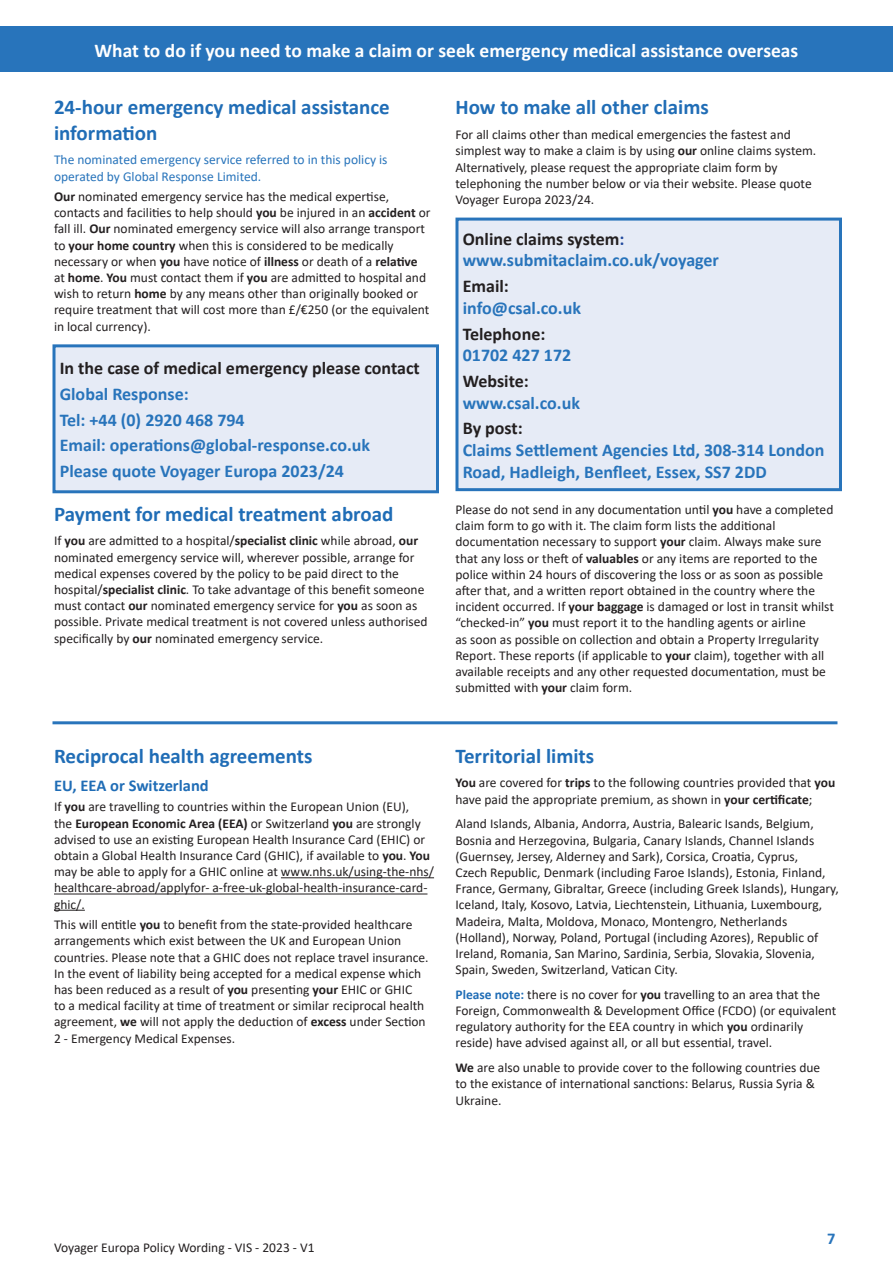
<style>
.page{position:relative;width:893px;height:1263px;background:#fff}
.page>*{position:absolute;margin:0;border:0;box-sizing:border-box;transform-origin:0 0}
.Headings{font:700 21px/25.2px "Calibri";color:#206db6}
.t1{font:700 19.5px "Calibri";color:#fff}
.t2{font:700 18px/21.6px "Calibri";color:#2874bb}
.t3{font:700 18px "Calibri";color:#231f20}
.Sub_Heading{font:700 16.5px "Calibri";color:#206db6}
.t4{font:700 16.5px "Calibri";color:#2874bb}
.t5{font:13.5px/16.2px "Calibri";color:#231f20}
.t6{font:13.5px/16.2px "Calibri";color:#2874bb}
.s1{font-weight:700}
.s2{color:#20489d}
.s3{font-weight:700;color:#206db6}
</style>
<div class="page">
<div style="left:54px;top:346px;width:383px;height:146px;background:#e6ebf6"></div>
<div style="left:52px;top:344px;width:387px;height:149px;border:3px solid #2874bb"></div>
<div style="left:457px;top:219px;width:383px;height:271px;background:#e6ebf6"></div>
<div style="left:455px;top:218px;width:387px;height:273px;border:3px solid #2874bb"></div>
<hr style="left:52px;top:721px;width:785px;height:3px;background:#2874bb">
<hr style="left:281px;top:877px;width:153px;height:1px;background:#231f20">
<hr style="left:54px;top:893px;width:373px;height:1px;background:#231f20">
<hr style="left:54px;top:910px;width:31px;height:1px;background:#231f20">
<div style="left:0;top:27px;width:893px;height:45px;background:#2874bb"></div>
<p class="t1" style="left:95px;top:36px;width:705px">What to do if you need to make a claim or seek emergency medical assistance overseas</p>
<p class="Headings" style="left:54px;top:95px;width:337px">24-hour emergency medical assistance information</p>
<p class="t6" style="left:54px;top:151px;width:335px">The nominated emergency service referred to in this policy is operated by Global Response Limited.</p>
<p class="t5" style="left:54px;top:188px;width:378px"><span class="s1">Our</span> nominated emergency service has the medical expertise, contacts and facilities to help should <span class="s1">you</span> be injured in an <span class="s1">accident</span> or fall ill. <span class="s1">Our</span> nominated emergency service will also arrange transport to <span class="s1">your home country</span> when this is considered to be medically necessary or when <span class="s1">you</span> have notice of <span class="s1">illness</span> or death of a <span class="s1">relative </span>at <span class="s1">home</span>. <span class="s1">You</span> must contact them if <span class="s1">you</span> are admitted to hospital and wish to return <span class="s1">home</span> by any means other than originally booked or require treatment that will cost more than £/€250 (or the equivalent in local currency).</p>
<p class="t3" style="left:60px;top:355px;width:362px">In the case of medical emergency please contact</p>
<p class="t2" style="left:60px;top:383px;width:130px">Global Response:</p>
<p class="t2" style="left:60px;top:409px;width:186px">Tel: +44 (0) 2920 468 794</p>
<p class="t2" style="left:60px;top:434px;width:312px">Email: operations@global-response.co.uk</p>
<p class="t2" style="left:60px;top:460px;width:286px">Please quote Voyager Europa 2023/24</p>
<p class="Headings" style="left:54px;top:501px;width:341px">Payment for medical treatment abroad</p>
<p class="t5" style="left:54px;top:532px;width:375px">If <span class="s1">you</span> are admitted to a hospital/<span class="s1">specialist clinic</span> while abroad, <span class="s1">our </span>nominated emergency service will, wherever possible, arrange for medical expenses covered by the policy to be paid direct to the hospital/<span class="s1">specialist clinic</span>. To take advantage of this benefit someone must contact <span class="s1">our</span> nominated emergency service for <span class="s1">you</span> as soon as possible. Private medical treatment is not covered unless authorised specifically by <span class="s1">our</span> nominated emergency service.</p>
<p class="Headings" style="left:54px;top:743px;width:260px">Reciprocal health agreements</p>
<p class="Sub_Heading" style="left:54px;top:774px;width:156px">EU, EEA or Switzerland</p>
<p class="t5" style="left:54px;top:798px;width:381px">If <span class="s1">you</span> are travelling to countries within the European Union (EU),<br>the <span class="s1">European Economic Area (EEA)</span> or Switzerland <span class="s1">you</span> are strongly advised to use an existing European Health Insurance Card (EHIC) or obtain a Global Health Insurance Card (GHIC), if available to <span class="s1">you</span>. <span class="s1">You </span>may be able to apply for a GHIC online at www.nhs.uk/using-the-nhs/ healthcare-abroad/applyfor- a-free-uk-global-health-insurance-card&shy;ghic/.</p>
<p class="t5" style="left:54px;top:916px;width:376px">This will entitle <span class="s1">you</span> to benefit from the state-provided healthcare arrangements which exist between the UK and European Union countries. Please note that a GHIC does not replace travel insurance.<br>In the event of liability being accepted for a medical expense which has been reduced as a result of <span class="s1">you</span> presenting <span class="s1">your</span> EHIC or GHIC<br>to a medical facility at time of treatment or similar reciprocal health agreement, <span class="s1">we</span> will not apply the deduction of <span class="s1">excess</span> under Section 2 - Emergency Medical Expenses.</p>
<p class="Headings" style="left:455px;top:95px;width:255px">How to make all other claims</p>
<p class="t5" style="left:455px;top:126px;width:362px">For all claims other than medical emergencies the fastest and simplest way to make a claim is by using <span class="s1">our</span> online claims system.<br>Alternatively, please request the appropriate claim form by telephoning the number below or via their website. Please quote Voyager Europa 2023/24.</p>
<p class="t3" style="left:463px;top:226px;width:163px">Online claims system<span class="s2">:</span></p>
<p class="t2" style="left:463px;top:249px;width:258px">www.submitaclaim.co.uk/voyager</p>
<p class="t3" style="left:463px;top:273px;width:48px">Email:</p>
<p class="t2" style="left:463px;top:297px;width:120px">info@csal.co.uk</p>
<p class="t3" style="left:463px;top:321px;width:84px">Telephone:</p>
<p class="t2" style="left:463px;top:344px;width:110px">01702 427 172</p>
<p class="t3" style="left:463px;top:368px;width:67px">Website:</p>
<p class="t2" style="left:463px;top:392px;width:119px">www.csal.co.uk</p>
<p class="t3" style="left:463px;top:416px;width:62px">By post:</p>
<p class="t2" style="left:463px;top:439px;width:363px">Claims Settlement Agencies Ltd, 308-314 London<br>Road, Hadleigh, Benfleet, Essex, SS7 2DD</p>
<p class="t5" style="left:455px;top:501px;width:380px">Please do not send in any documentation until <span class="s1">you</span> have a completed claim form to go with it. The claim form lists the additional documentation necessary to support <span class="s1">your</span> claim. Always make sure that any loss or theft of <span class="s1">valuables</span> or any items are reported to the police within 24 hours of discovering the loss or as soon as possible after that, and a written report obtained in the country where the incident occurred. If <span class="s1">your baggage</span> is damaged or lost in transit whilst “checked-in” <span class="s1">you</span> must report it to the handling agents or airline<br>as soon as possible on collection and obtain a Property Irregularity Report. These reports (if applicable to <span class="s1">your</span> claim), together with all available receipts and any other requested documentation, must be submitted with <span class="s1">your</span> claim form.</p>
<p class="Headings" style="left:455px;top:743px;width:140px">Territorial limits</p>
<p class="t5" style="left:455px;top:774px;width:381px"><span class="s1">You</span> are covered for <span class="s1">trips</span> to the following countries provided that <span class="s1">you </span>have paid the appropriate premium, as shown in <span class="s1">your certificate</span>;</p>
<p class="t5" style="left:455px;top:815px;width:385px">Aland Islands, Albania, Andorra, Austria, Balearic Isands, Belgium, Bosnia and Herzegovina, Bulgaria, Canary Islands, Channel Islands (Guernsey, Jersey, Alderney and Sark), Corsica, Croatia, Cyprus,<br>Czech Republic, Denmark (including Faroe Islands), Estonia, Finland, France, Germany, Gibraltar, Greece (including Greek Islands), Hungary, Iceland, Italy, Kosovo, Latvia, Liechtenstein, Lithuania, Luxembourg, Madeira, Malta, Moldova, Monaco, Montengro, Netherlands (Holland), Norway, Poland, Portugal (including Azores), Republic of Ireland, Romania, San Marino, Sardinia, Serbia, Slovakia, Slovenia, Spain, Sweden, Switzerland, Vatican City.</p>
<p class="t5" style="left:455px;top:986px;width:382px"><span class="s3">Please note:</span> there is no cover for <span class="s1">you</span> travelling to an area that the Foreign, Commonwealth &amp; Development Office (FCDO) (or equivalent regulatory authority for the EEA country in which <span class="s1">you</span> ordinarily reside) have advised against all, or all but essential, travel.</p>
<p class="t5" style="left:455px;top:1059px;width:366px"><span class="s1">We</span> are also unable to provide cover to the following countries due to the existance of international sanctions: Belarus, Russia Syria &amp;<br>Ukraine.</p>
<p class="t5" style="left:54px;top:1239px;width:262px">Voyager Europa Policy Wording - VIS - 2023 - V1</p>
<p class="t4" style="left:827px;top:1227px;width:10px">7</p>
</div>
